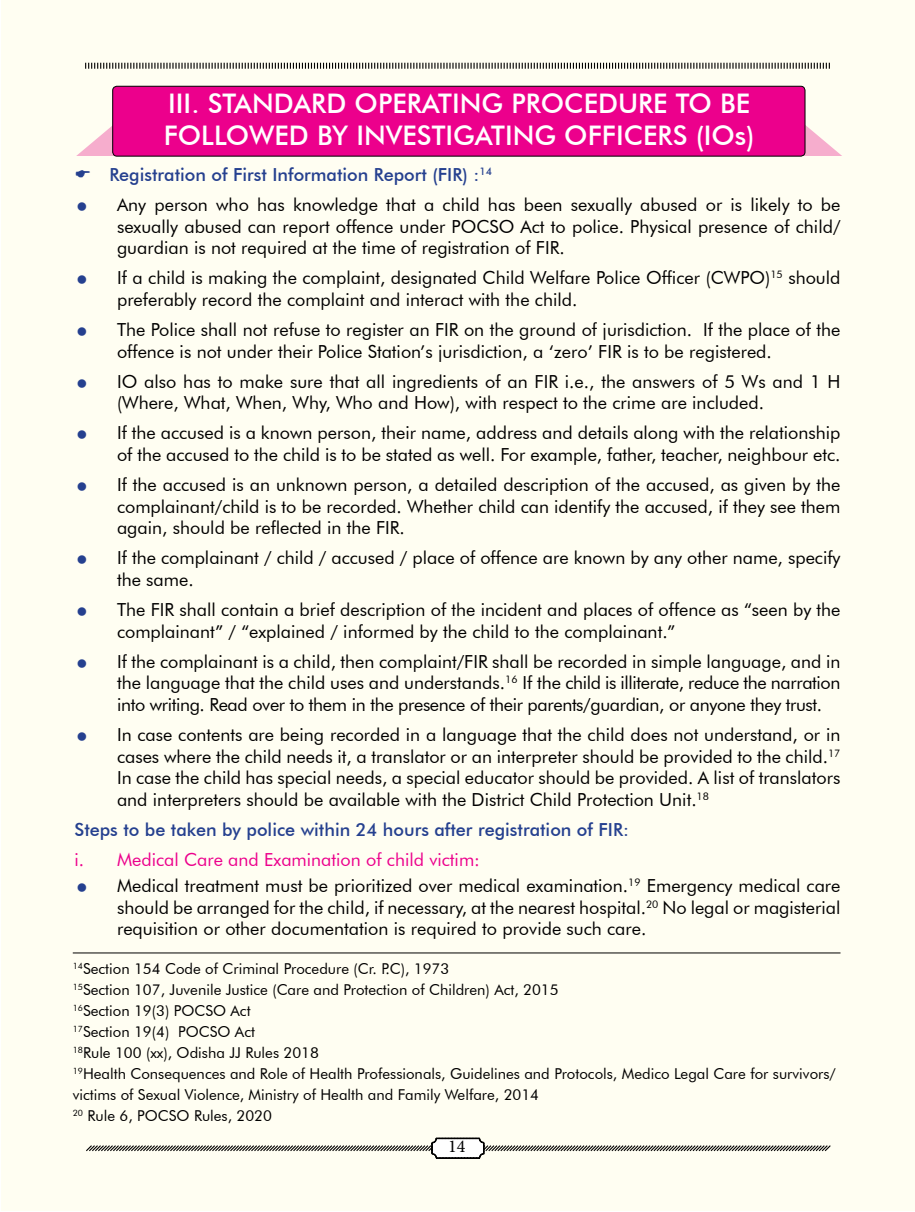
<style>
.page{position:relative;width:915px;height:1212px;background:#fff}
.page>*{position:absolute;margin:0;border:0;box-sizing:border-box;transform-origin:0 0}
.t1{font:500 27px/32.4px "Futura BT";color:#fff}
.t2{font:18px/21.6px "Futura BT";color:#000}
.t3{font:500 18px "Futura BT";color:#25408f}
.t4{font:18px "Futura BT";color:#ec008c}
.t5{font:18px "Minion Pro";color:#000}
.t6{font:15px/21px "Futura BT";color:#000}
.s1{font-weight:500;color:#25408f}
.s2{color:#ec008c}
</style>
<div class="page">
<div style="left:1px;top:1px;width:912px;height:1210px;background:#fffef2"></div>
<svg style="left:85px;top:62px;width:745px;height:7px"></svg>
<svg style="left:86px;top:1137px;width:745px;height:22px"></svg>
<svg style="left:802px;top:111px;width:39px;height:45px"></svg>
<svg style="left:76px;top:126px;width:38px;height:30px"></svg>
<div style="left:113px;top:86px;width:691px;height:70px;background:#ec008c;border-radius:4px"></div>
<div style="left:112px;top:86px;width:692px;height:70px;border:1px solid #000;border-radius:4px"></div>
<hr style="left:73px;top:952px;width:767px;height:1px;background:#000">
<h1 class="t1" style="left:164px;top:87px;width:592px">III. STANDARD OPERATING PROCEDURE TO BE<br>FOLLOWED BY INVESTIGATING OFFICERS (IOs)</h1>
<p class="t2" style="left:89px;top:159px;width:752px;line-height:30.2px;text-indent:20px"><span class="s1">Registration of First Information Report (FIR) :</span><sup>14<br></sup>Any person who has knowledge that a child has been sexually abused or is likely to be</p>
<p class="t2" style="left:117px;top:215px;width:724px">sexually abused can report offence under POCSO Act to police. Physical presence of child/ guardian is not required at the time of registration of FIR.</p>
<p class="t2" style="left:117px;top:267px;width:724px">If a child is making the complaint, designated Child Welfare Police Officer (CWPO)<sup>15</sup> should preferably record the complaint and interact with the child.</p>
<p class="t2" style="left:117px;top:319px;width:724px">The Police shall not refuse to register an FIR on the ground of jurisdiction. If the place of the offence is not under their Police Station’s jurisdiction, a ‘zero’ FIR is to be registered.</p>
<p class="t2" style="left:117px;top:370px;width:724px">IO also has to make sure that all ingredients of an FIR i.e., the answers of 5 Ws and 1 H (Where, What, When, Why, Who and H ow), with respect to the crime are included.</p>
<p class="t2" style="left:89px;top:422px;width:752px;text-align:right">If the accused is a known person, their name, address and details along with the relationship of the accused to the child is to be stated as well. For example, father, teacher, neighbour etc.</p>
<p class="t2" style="left:117px;top:474px;width:724px;text-align:justify;text-indent:-28px">If the accused is an unknown person, a detailed description of the accused, as given by the complainant/child is to be recorded. Whether child can identify the accused, if they see them again, should be reflected in the FIR.</p>
<p class="t2" style="left:117px;top:547px;width:724px">If the complainant / child / accused / place of offence are known by any other name, specify the same.</p>
<p class="t2" style="left:117px;top:599px;width:724px">The FIR shall contain a brief description of the incident and places of offence as “seen by the complainant” / “explained / informed by the child to the complainant.”</p>
<p class="t2" style="left:117px;top:650px;width:724px;text-align:justify">If the complainant is a child, then complaint/FIR shall be recorded in simple language, and in the language that the child uses and understands.<sup>16</sup> If the child is illiterate, reduce the narration into writing. Read over to them in the presence of their parents/guardian, or anyone they trust.</p>
<p class="t2" style="left:117px;top:724px;width:724px;text-align:justify;text-indent:-28px">I n case contents are being recorded in a language that the child does not understand, or in cases where the child needs it, a translator or an interpreter should be provided to the child.<sup>17<br></sup>I n case the child has special needs, a special educator should be provided. A list of translators and interpreters should be available with the District Child Protection U nit.<sup>18</sup></p>
<p class="t3" style="left:74px;top:819px;width:556px">Steps to be taken by police within 24 hours after registration of FIR:</p>
<p class="t4" style="left:74px;top:849px;width:35px">i. M</p>
<p class="t2" style="left:117px;top:847px;width:724px;line-height:25.8px;text-indent:15px"><span class="s2">edical Care and Examination of child victim:<br></span>Medical treatment must be prioritized over medical examination.<sup>19</sup> Emergency medical care</p>
<p class="t2" style="left:117px;top:896px;width:724px">should be arranged for the child, if necessary, at the nearest hospital.<sup>20</sup> No legal or magisterial requisition or other documentation is required to provide such care.</p>
<p class="t6" style="left:73px;top:958px;width:764px"><sup>14</sup>Section 154 Code of Criminal Procedure (Cr. P.C), 1973<br><sup>15</sup>Section 107, Juvenile Justice (Care and Protection of Children) Act, 2015<br><sup>16</sup>Section 19(3) POCSO Act<br><sup>17</sup>Section 19(4) POCSO Act<br><sup>18</sup>Rule 100 (xx), Odisha JJ Rules 2018<br><sup>19</sup>Health Consequences and Role of Health Professionals, Guidelines and Protocols, Medico Legal Care for survivors/ victims of Sexual Violence, Ministry of Health and Family Welfare, 2014<br><sup>20</sup> Rule 6, POCSO Rules, 2020</p>
<p class="t5" style="left:448px;top:1134px;width:19px">14</p>
</div>
